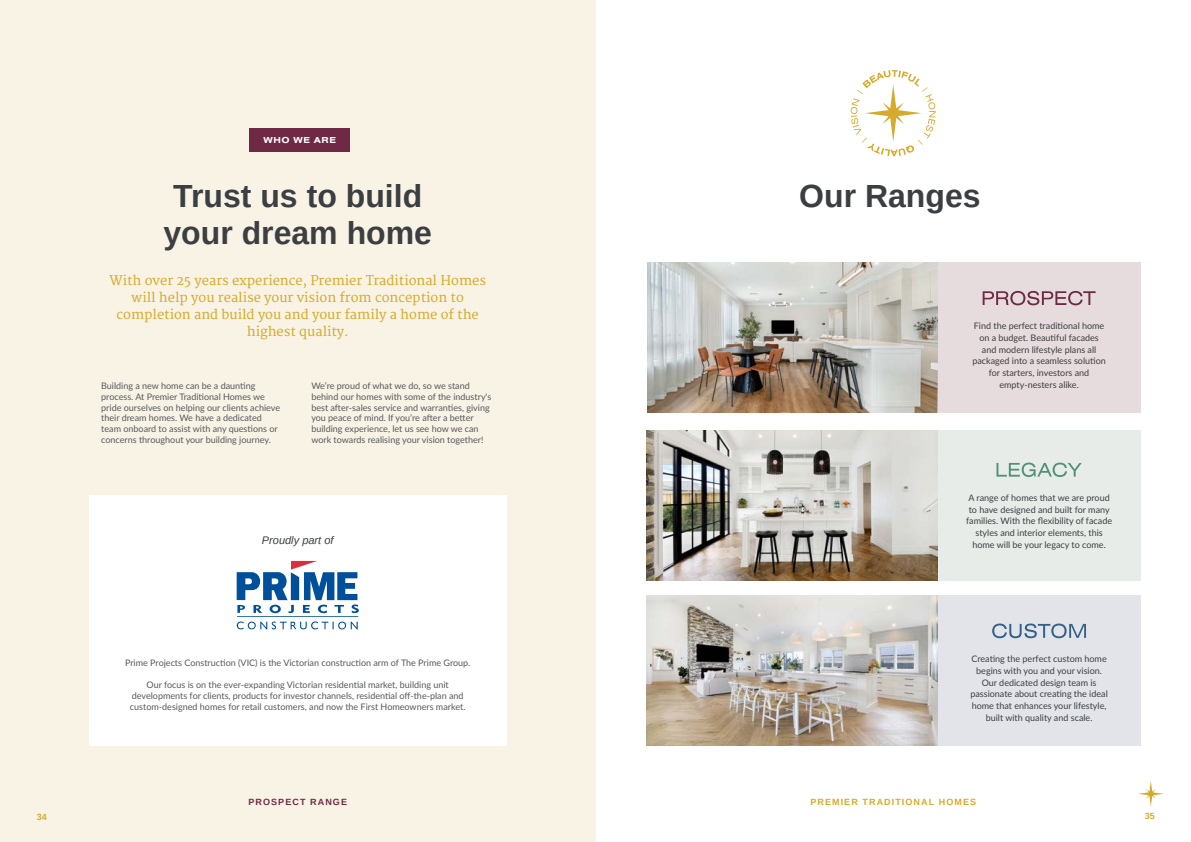
<style>
.page{position:relative;width:1191px;height:842px;background:#fff}
.page>*{position:absolute;margin:0;border:0;box-sizing:border-box;transform-origin:0 0}
.t1{font:700 32px/37px "Arimo";color:#3c3f42;text-align:center}
.t2{font:13px/17px "Merriweather";color:#d6aa2a;text-align:center}
.t3{font:italic 11px "Arimo";color:#3c3f42}
.t4{font:9px/10.8px "Lato";color:#58595b}
.t5{font:9px/11.8px "Lato";color:#3c3f42;text-align:center}
.t6{font:700 9px "Arimo";letter-spacing:.12em;color:#d6aa2a}
.t7{font:700 9px "Arimo";letter-spacing:.12em;color:#702945}
.t8{font:700 9px "Nimbus San Ext";letter-spacing:.075em;color:#fff}
</style>
<div class="page">
<img style="left:648px;top:263px;width:290px;height:150px">
<div style="left:0;top:0;width:595px;height:842px;background:#f8f3e5"></div>
<div style="left:89px;top:495px;width:417px;height:251px;background:#fff"></div>
<div style="left:938px;top:430px;width:202px;height:150px;background:#e8ece9"></div>
<div style="left:249px;top:128px;width:101px;height:24px;background:#702945"></div>
<svg style="left:996px;top:463px;width:85px;height:14px"></svg>
<div style="left:938px;top:263px;width:202px;height:150px;background:#e6dcdd"></div>
<svg style="left:982px;top:291px;width:113px;height:14px"></svg>
<div style="left:938px;top:596px;width:202px;height:150px;background:#e2e4ea"></div>
<img style="left:646px;top:596px;width:292px;height:150px">
<svg style="left:992px;top:623px;width:94px;height:15px"></svg>
<svg style="left:850px;top:70px;width:85px;height:86px"></svg>
<svg style="left:237px;top:561px;width:122px;height:68px"></svg>
<img style="left:646px;top:430px;width:292px;height:150px">
<svg style="left:1138px;top:781px;width:25px;height:26px"></svg>
<p class="t8" style="left:263px;top:134px;width:74px">WHO WE ARE</p>
<h1 class="t1" style="left:163px;top:178px;width:270px">Trust us to build your dream home</h1>
<h2 class="t2" style="left:109px;top:272px;width:378px">With over 25 years experience, Premier Traditional Homes will help you realise your vision from conception to completion and build you and your family a home of the highest quality.</h2>
<p class="t4" style="left:101px;top:380px;width:180px">Building a new home can be a daunting process. At Premier Traditional Homes we pride ourselves on helping our clients achieve their dream homes. We have a dedicated team onboard to assist with any questions or concerns throughout your building journey.</p>
<p class="t4" style="left:311px;top:380px;width:181px">We’re proud of what we do, so we stand behind our homes with some of the industry's best after-sales service and warranties, giving you peace of mind. If you’re after a better building experience, let us see how we can work towards realising your vision together!</p>
<p class="t3" style="left:262px;top:532px;width:73px">Proudly part of</p>
<p class="t4" style="left:125px;top:657px;width:347px">Prime Projects Construction (VIC) is the Victorian construction arm of The Prime Group.</p>
<p class="t4" style="left:130px;top:679px;width:337px;text-align:center">Our focus is on the ever-expanding Victorian residential market, building unit developments for clients, products for investor channels, residential off-the-plan and custom-designed homes for retail customers, and now the First Homeowners market.</p>
<p class="t7" style="left:248px;top:796px;width:100px">PROSPECT RANGE</p>
<h1 class="t1" style="left:799px;top:178px;width:183px">Our Ranges</h1>
<p class="t5" style="left:972px;top:320px;width:135px">Find the perfect traditional home on a budget. Beautiful facades and modern lifestyle plans all packaged into a seamless solution for starters, investors and empty-nesters alike.</p>
<p class="t5" style="left:966px;top:491px;width:148px">A range of homes that we are proud to have designed and built for many families. With the flexibility of facade styles and interior elements, this home will be your legacy to come.</p>
<p class="t5" style="left:970px;top:652px;width:139px">Creating the perfect custom home begins with you and your vision.<br>Our dedicated design team is passionate about creating the ideal home that enhances your lifestyle, built with quality and scale.</p>
<p class="t6" style="left:810px;top:796px;width:167px">PREMIER TRADITIONAL HOMES</p>
<p class="t6" style="left:37px;top:811px;width:12px">34</p>
<p class="t6" style="left:1144px;top:810px;width:12px">35</p>
</div>
